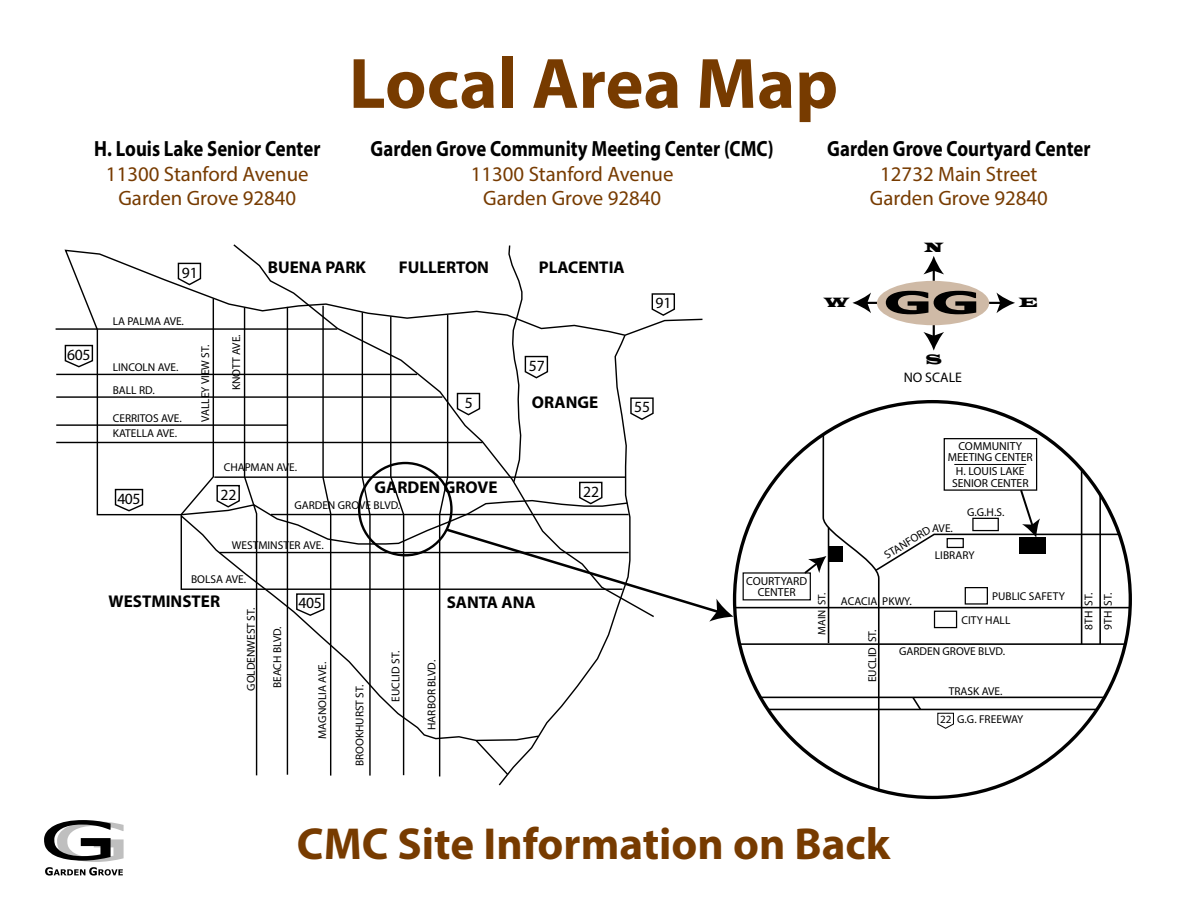
<style>
.page{position:relative;width:1188px;height:918px;background:#fff}
.page>*{position:absolute;margin:0;border:0;box-sizing:border-box;transform-origin:0 0}
.t1{font:700 72px "Myriad Pro";color:#773b00}
.t2{font:700 45px "Myriad Pro";color:#773b00}
.t3{font:700 31.05px "Verdana";color:#000;scale:2 1}
.t4{font:700 22.05px "Myriad Pro";color:#000;scale:.85 1}
.t5{font:20.85px/24.2px "Myriad Pro";color:#773b00;text-align:center}
.t6{font:700 17.1px "Myriad Pro";color:#000}
.t7{font:15.6px "Myriad Pro";letter-spacing:-.015em;color:#000}
.t8{font:13.8px "Myriad Pro";color:#000}
.t9{font:13.8px "Latin Wide";color:#000}
.t10{font:11.7px/11.4px "Myriad Pro";color:#000;text-align:center}
.t11{font:11.4px/19.5px "Myriad Pro";color:#000}
.t12{font:11.1px "Myriad Pro";color:#000}
.t13{font:10.8px "Myriad Pro";color:#000}
</style>
<div class="page">
<svg style="left:923px;top:256px;width:21px;height:25px"></svg>
<svg style="left:923px;top:325px;width:21px;height:26px"></svg>
<svg style="left:852px;top:293px;width:25px;height:20px"></svg>
<svg style="left:987px;top:293px;width:28px;height:20px"></svg>
<div style="left:877px;top:281px;width:112px;height:44px;background:#cfbaa6;border-radius:50%"></div>
<svg style="left:734px;top:400px;width:398px;height:399px"></svg>
<hr style="left:56px;top:328px;width:281px;height:2px;background:#000">
<hr style="left:56px;top:374px;width:361px;height:1px;background:#000">
<hr style="left:56px;top:396px;width:386px;height:2px;background:#000">
<hr style="left:56px;top:424px;width:231px;height:2px;background:#000">
<hr style="left:56px;top:442px;width:427px;height:1px;background:#000">
<svg style="left:255px;top:742px;width:3px;height:34px"></svg>
<hr style="left:287px;top:307px;width:1px;height:468px;background:#000">
<svg style="left:369px;top:742px;width:2px;height:34px"></svg>
<svg style="left:402px;top:742px;width:3px;height:34px"></svg>
<svg style="left:63px;top:249px;width:169px;height:267px"></svg>
<svg style="left:232px;top:244px;width:206px;height:270px"></svg>
<svg style="left:179px;top:514px;width:259px;height:228px"></svg>
<svg style="left:438px;top:245px;width:296px;height:533px"></svg>
<div style="left:358px;top:462px;width:95px;height:94px;border:2px solid #000;border-radius:50%"></div>
<svg style="left:44px;top:820px;width:80px;height:56px"></svg>
<h3 class="t4" style="left:94px;top:135px;width:268px">H. Louis Lake Senior Center</h3>
<h3 class="t5" style="left:106px;top:161px;width:204px">11300 Stanford Avenue<br>Garden Grove 92840</h3>
<h1 class="t1" style="left:349px;top:37px;width:491px">Local Area Map</h1>
<h3 class="t4" style="left:371px;top:135px;width:476px">Garden Grove Community Meeting Center (CMC)</h3>
<h3 class="t5" style="left:471px;top:161px;width:204px">11300 Stanford Avenue<br>Garden Grove 92840</h3>
<h3 class="t4" style="left:827px;top:135px;width:311px">Garden Grove Courtyard Center</h3>
<h3 class="t5" style="left:870px;top:161px;width:179px">12732 Main Street<br>Garden Grove 92840</h3>
<p class="t9" style="left:924px;top:239px;width:21px">N</p>
<h3 class="t7" style="left:67px;top:345px;width:25px">605</h3>
<h3 class="t7" style="left:182px;top:263px;width:18px">91</h3>
<p class="t11" style="left:113px;top:311px;width:73px">LA PALMA AVE.</p>
<p class="t11" style="left:113px;top:355px;width:67px;line-height:22.8px">LINCOLN AVE.<br>BALL RD.</p>
<p class="t11" style="left:113px;top:410px;width:70px;line-height:15.3px">CERRITOS AVE.<br>KATELLA AVE.</p>
<p class="t11" style="left:195px;top:422px;width:78px;rotate:-90deg">VALLEY VIEW ST.</p>
<p class="t11" style="left:227px;top:390px;width:57px;rotate:-90deg">KNOTT AVE.</p>
<h3 class="t6" style="left:268px;top:256px;width:100px">BUENA PARK</h3>
<h3 class="t6" style="left:399px;top:256px;width:92px">FULLERTON</h3>
<h3 class="t6" style="left:539px;top:256px;width:87px">PLACENTIA</h3>
<h3 class="t7" style="left:465px;top:393px;width:10px">5</h3>
<h3 class="t7" style="left:529px;top:356px;width:18px">57</h3>
<h3 class="t6" style="left:532px;top:391px;width:68px">ORANGE</h3>
<h3 class="t7" style="left:117px;top:489px;width:25px">405</h3>
<p class="t11" style="left:224px;top:458px;width:75px">CHAPMAN AVE.</p>
<p class="t11" style="left:294px;top:496px;width:107px">GARDEN GROVE BLVD.</p>
<p class="t11" style="left:232px;top:535px;width:93px">WESTMINSTER AVE.</p>
<p class="t11" style="left:191px;top:570px;width:56px">BOLSA AVE.</p>
<h3 class="t6" style="left:375px;top:476px;width:124px">GARDEN GROVE</h3>
<h3 class="t7" style="left:220px;top:485px;width:18px">22</h3>
<h3 class="t7" style="left:583px;top:482px;width:18px">22</h3>
<h3 class="t6" style="left:109px;top:590px;width:113px">WESTMINSTER</h3>
<p class="t11" style="left:241px;top:691px;width:85px;rotate:-90deg">GOLDENWEST ST.</p>
<p class="t11" style="left:267px;top:688px;width:63px;rotate:-90deg">BEACH BLVD.</p>
<h3 class="t7" style="left:299px;top:593px;width:25px">405</h3>
<p class="t11" style="left:312px;top:739px;width:78px;rotate:-90deg">MAGNOLIA AVE.</p>
<p class="t11" style="left:350px;top:766px;width:83px;rotate:-90deg">BROOKHURST ST.</p>
<h3 class="t6" style="left:447px;top:591px;width:91px">SANTA ANA</h3>
<p class="t11" style="left:386px;top:702px;width:52px;rotate:-90deg">EUCLID ST.</p>
<p class="t11" style="left:422px;top:730px;width:71px;rotate:-90deg">HARBOR BLVD.</p>
<h3 class="t7" style="left:656px;top:293px;width:18px">91</h3>
<h3 class="t7" style="left:634px;top:398px;width:18px">55</h3>
<p class="t9" style="left:824px;top:294px;width:26px">W</p>
<h3 class="t3" style="left:883px;top:281px;width:51px">GG</h3>
<p class="t9" style="left:1018px;top:294px;width:21px">E</p>
<p class="t9" style="left:925px;top:350px;width:18px">S</p>
<p class="t8" style="left:904px;top:369px;width:60px">NO SCALE</p>
<p class="t10" style="left:746px;top:576px;width:63px;line-height:10.8px">COURTYARD<br>CENTER</p>
<p class="t13" style="left:815px;top:635px;width:43px;rotate:-90deg">MAIN ST.</p>
<p class="t10" style="left:948px;top:440px;width:87px">COMMUNITY<br>MEETING CENTER</p>
<p class="t10" style="left:952px;top:466px;width:78px">H. LOUIS LAKE<br>SENIOR CENTER</p>
<p class="t11" style="left:967px;top:502px;width:39px">G.G.H.S.</p>
<p class="t11" style="left:932px;top:518px;width:22px">AVE.</p>
<p class="t11" style="left:880px;top:547px;width:53px;rotate:-31deg">STANFORD</p>
<p class="t11" style="left:935px;top:545px;width:41px">LIBRARY</p>
<p class="t11" style="left:841px;top:591px;width:72px">ACACIA PKWY.</p>
<p class="t11" style="left:992px;top:586px;width:74px">PUBLIC SAFETY</p>
<p class="t11" style="left:863px;top:682px;width:54px;rotate:-90deg">EUCLID ST.</p>
<p class="t11" style="left:961px;top:610px;width:50px">CITY HALL</p>
<p class="t11" style="left:899px;top:641px;width:107px">GARDEN GROVE BLVD.</p>
<p class="t11" style="left:949px;top:681px;width:55px">TRASK AVE.</p>
<p class="t11" style="left:957px;top:709px;width:67px">G.G. FREEWAY</p>
<p class="t12" style="left:940px;top:713px;width:13px">22</p>
<p class="t11" style="left:1079px;top:630px;width:38px;rotate:-90deg">8TH ST.<br>9TH ST.</p>
<h2 class="t2" style="left:297px;top:814px;width:595px">CMC Site Information on Back</h2>
</div>
